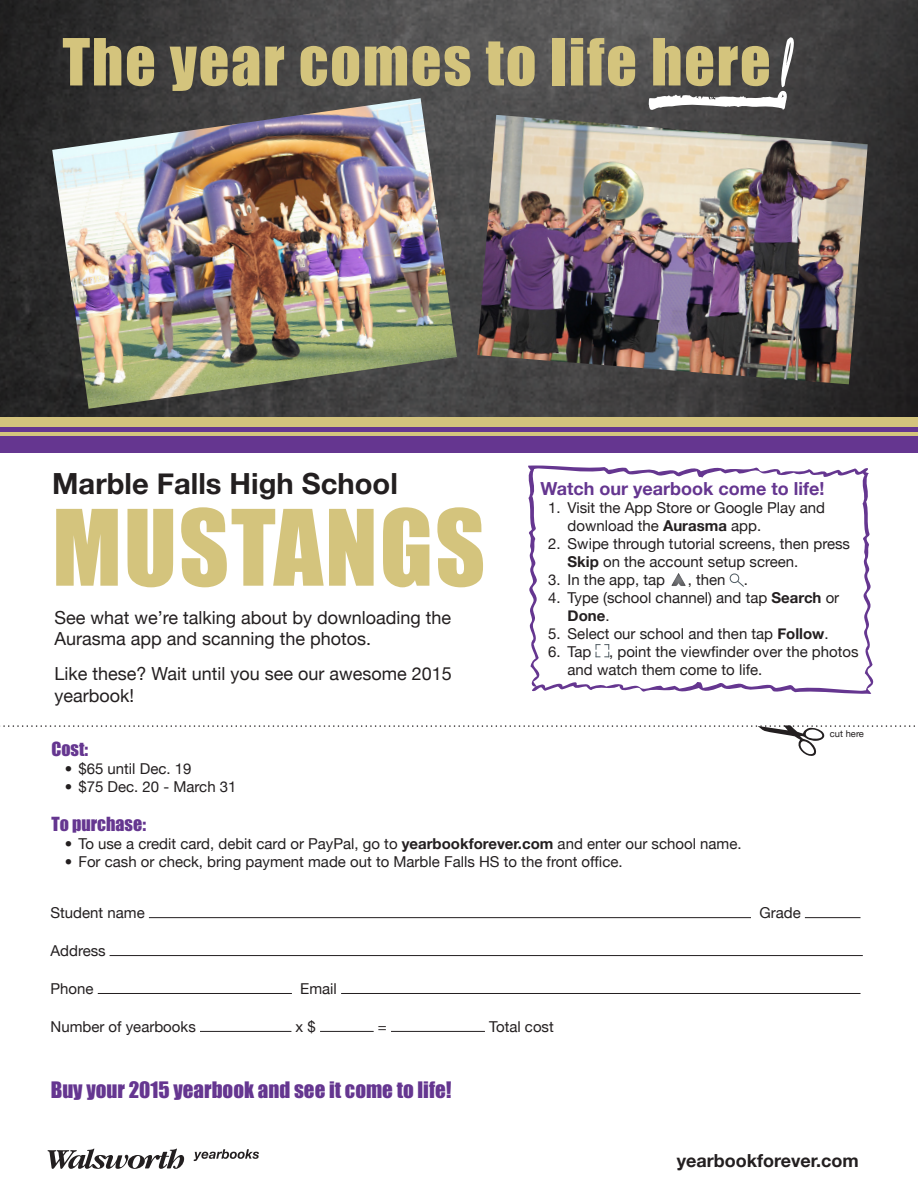
<style>
.page{position:relative;width:918px;height:1188px;background:#fff}
.page>*{position:absolute;margin:0;border:0;box-sizing:border-box;transform-origin:0 0}
.t1{font:97.2px "AWPC Impact";letter-spacing:.02em;color:#d4c47d}
.t2{font:60px "AWPC Impact";letter-spacing:.03em;color:#d4c47d}
.t3{font:700 29.1px "Helvetica Neue";color:#231f20}
.t4{font:21px "AWPC Impact";color:#653690}
.t5{font:18px/21.6px "Helvetica Neue";color:#231f20}
.numbers_2{font:700 18px "Helvetica Neue";color:#653690}
.t6{font:700 18px "Helvetica Neue";color:#231f20}
.t7{font:18px "AWPC Impact";color:#653690}
.t8{font:15px/18px "Helvetica Neue";color:#231f20}
.t9{font:9.45px "Helvetica Neue";color:#231f20}
.s1{font-weight:700}
</style>
<div class="page">
<img style="left:0;top:0;width:918px;height:417px">
<div style="left:0;top:417px;width:918px;height:14px;background:#d4c47d"></div>
<div style="left:0;top:428px;width:918px;height:25px;background:#653690"></div>
<hr style="left:0;top:432px;width:918px;height:4px;background:#d4c47d">
<svg style="left:48px;top:1149px;width:136px;height:20px"></svg>
<svg style="left:194px;top:1149px;width:65px;height:12px"></svg>
<svg style="left:0;top:725px;width:915px;height:31px"></svg>
<hr style="left:149px;top:917px;width:602px;height:1px;background:#231f20">
<hr style="left:805px;top:917px;width:56px;height:1px;background:#231f20">
<hr style="left:110px;top:955px;width:753px;height:1px;background:#231f20">
<hr style="left:98px;top:993px;width:194px;height:1px;background:#231f20">
<hr style="left:341px;top:993px;width:520px;height:1px;background:#231f20">
<hr style="left:200px;top:1031px;width:91px;height:1px;background:#231f20">
<hr style="left:320px;top:1031px;width:54px;height:1px;background:#231f20">
<hr style="left:391px;top:1031px;width:94px;height:1px;background:#231f20">
<svg style="left:649px;top:36px;width:146px;height:76px;background:#626161"></svg>
<img style="left:52px;top:98px;width:405px;height:311px">
<img style="left:477px;top:115px;width:391px;height:269px">
<svg style="left:528px;top:465px;width:345px;height:229px"></svg>
<h1 class="t2" style="left:62px;top:22px;width:710px">The year comes to life here</h1>
<h3 class="t3" style="left:52px;top:466px;width:347px">Marble Falls High School</h3>
<h2 class="t1" style="left:52px;top:484px;width:435px">MUSTANGS</h2>
<h4 class="t5" style="left:55px;top:606px;width:398px">See what we’re talking about by downloading the<br>Aurasma app and scanning the photos.</h4>
<h4 class="t5" style="left:55px;top:663px;width:399px">Like these? Wait until you see our awesome 2015 yearbook!</h4>
<p class="numbers_2" style="left:541px;top:478px;width:285px">Watch our yearbook come to life!</p>
<p class="t8" style="left:568px;top:499px;width:259px;text-indent:-20px">1. Visit the App Store or Google Play and download the <span class="s1">Aurasma</span> app.</p>
<p class="t8" style="left:568px;top:535px;width:284px;text-indent:-20px">2. Swipe through tutorial screens, then press<br><span class="s1">Skip</span> on the account setup screen.</p>
<p class="t8" style="left:548px;top:571px;width:119px">3. In the app, tap</p>
<p class="t8" style="left:688px;top:571px;width:62px">, then .</p>
<p class="t8" style="left:568px;top:589px;width:273px;text-indent:-20px">4. Type (school channel) and tap <span class="s1">Search</span> or<br><span class="s1">Done</span>.</p>
<p class="t8" style="left:548px;top:625px;width:282px">5. Select our school and then tap <span class="s1">Follow</span>.</p>
<p class="t8" style="left:568px;top:643px;width:293px;text-indent:-20px">6. Tap , point the viewfinder over the photos and watch them come to life.</p>
<p class="t9" style="left:830px;top:728px;width:36px">cut here</p>
<h5 class="t7" style="left:51px;top:737px;width:38px">Cost:</h5>
<p class="t8" style="left:65px;top:759px;width:128px">• $65 until Dec. 19</p>
<p class="t8" style="left:65px;top:777px;width:173px">• $75 Dec. 20 - March 31</p>
<h5 class="t7" style="left:51px;top:812px;width:96px">To purchase:</h5>
<p class="t8" style="left:65px;top:835px;width:678px">• To use a credit card, debit card or PayPal, go to <span class="s1">yearbookforever.com</span> and enter our school name.</p>
<p class="t8" style="left:65px;top:853px;width:559px">• For cash or check, bring payment made out to Marble Falls HS to the front office.</p>
<p class="t8" style="left:51px;top:903px;width:96px">Student name</p>
<p class="t8" style="left:759px;top:903px;width:43px">Grade</p>
<p class="t8" style="left:51px;top:941px;width:57px">Address</p>
<p class="t8" style="left:51px;top:979px;width:45px">Phone</p>
<p class="t8" style="left:300px;top:979px;width:38px">Email</p>
<p class="t8" style="left:51px;top:1017px;width:147px">Number of yearbooks</p>
<p class="t8" style="left:296px;top:1017px;width:22px">x $</p>
<p class="t8" style="left:378px;top:1017px;width:11px">=</p>
<p class="t8" style="left:489px;top:1017px;width:66px">Total cost</p>
<h4 class="t4" style="left:51px;top:1076px;width:402px">Buy your 2015 yearbook and see it come to life!</h4>
<p class="t6" style="left:677px;top:1150px;width:184px">yearbookforever.com</p>
</div>
